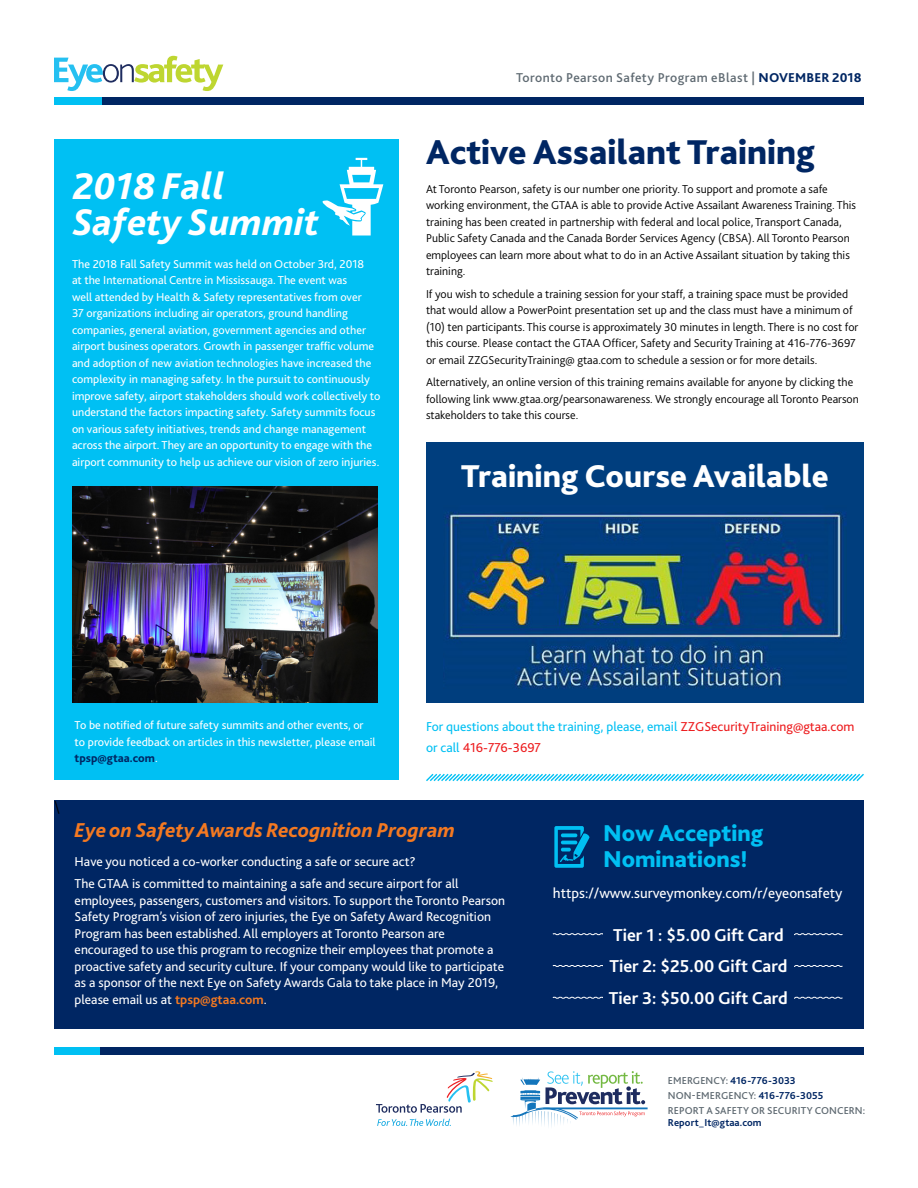
<style>
.page{position:relative;width:918px;height:1188px;background:#fff}
.page>*{position:absolute;margin:0;border:0;box-sizing:border-box;transform-origin:0 0}
.Seven_Steps_H1{font:italic 800 39px/36px "Bliss 2";color:#fff}
.Seven_Steps_H1-2{font:800 36px "Bliss 2";color:#002663}
.t1{font:800 33px "Bliss 2";color:#fff}
.Seven_Steps_H1-3{font:800 24px/25.5px "Bliss 2";color:#00c0f3}
.Seven_Steps_H1-4{font:italic 800 21px "Bliss 2";color:#f47921}
.Seven_Steps_H1-5{font:700 18px "Bliss 2";color:#fff}
.t2{font:18px "Minion Pro";color:#000}
.Seven_Steps_H1-6{font:15px "Bliss 2";color:#fff}
.Seven_Steps_H1-7{font:13.5px/16.5px "Bliss 2";color:#fff}
.Seven_Steps_H1-8{font:13.5px/21px "Bliss 2";color:#00c0f3}
.Intro_1{font:500 13.35px "Bliss 2";letter-spacing:.03em;color:#5f6a72}
.Seven_Steps_H1-9{font:300 12px/16.5px "Bliss 2";color:#000}
.Seven_Steps_H1-10{font:12px/16.5px "Bliss 2";color:#fff}
.Body{font:500 10.5px/15px "Bliss 2";letter-spacing:.01em;color:#5f6a72}
.Body-2{font:700 10.5px "Bliss 2";letter-spacing:.005em;color:#002663}
.s1{font-weight:800;color:#002663}
.s2{color:#ed1c1e}
.s3{font-weight:700;color:#f47921}
.s4{font-weight:700;color:#002663}
</style>
<div class="page">
<div style="left:54px;top:98px;width:741px;height:7px;background:#00c0f3"></div>
<div style="left:102px;top:98px;width:762px;height:7px;background:#002663"></div>
<svg style="left:54px;top:56px;width:169px;height:35px"></svg>
<div style="left:54px;top:140px;width:345px;height:640px;background:#00c0f3"></div>
<div style="left:54px;top:1047px;width:808px;height:7px;background:#00c0f3"></div>
<div style="left:100px;top:1047px;width:764px;height:7px;background:#002663"></div>
<img style="left:72px;top:486px;width:306px;height:217px">
<svg style="left:426px;top:773px;width:438px;height:9px"></svg>
<svg style="left:322px;top:158px;width:61px;height:78px"></svg>
<div style="left:426px;top:442px;width:438px;height:262px;background:#003e7e"></div>
<img style="left:445px;top:512px;width:402px;height:177px">
<svg style="left:376px;top:1071px;width:117px;height:42px"></svg>
<svg style="left:377px;top:1119px;width:74px;height:7px"></svg>
<svg style="left:511px;top:1071px;width:137px;height:56px"></svg>
<div style="left:54px;top:800px;width:810px;height:229px;background:#002663"></div>
<svg style="left:554px;top:826px;width:36px;height:42px"></svg>
<svg style="left:552px;top:996px;width:291px;height:3px"></svg>
<svg style="left:552px;top:933px;width:291px;height:2px"></svg>
<svg style="left:552px;top:965px;width:291px;height:2px"></svg>
<div style="left:603px;top:927px;width:191px;height:18px;background:#002663"></div>
<div style="left:603px;top:958px;width:191px;height:18px;background:#002663"></div>
<div style="left:603px;top:990px;width:191px;height:18px;background:#002663"></div>
<p class="Seven_Steps_H1" style="left:73px;top:167px;width:248px">2018 Fall<br>Safety Summit</p>
<p class="Seven_Steps_H1-10" style="left:72px;top:255px;width:310px">The 2018 Fall Safety Summit was held on October 3rd, 2018<br>at the International Centre in Mississauga. The event was<br>well attended by Health &amp; Safety representatives from over<br>37 organizations including air operators, ground handling companies, general aviation, government agencies and other airport business operators. Growth in passenger traffic volume and adoption of new aviation technologies have increased the complexity in managing safety. In the pursuit to continuously improve safety, airport stakeholders should work collectively to understand the factors impacting safety. Safety summits focus on various safety initiatives, trends and change management across the airport. They are an opportunity to engage with the airport community to help us achieve our vision of zero injuries.</p>
<p class="Intro_1" style="left:516px;top:69px;width:347px">Toronto Pearson Safety Program eBlast | <span class="s1">NOVEMBER 2018</span></p>
<p class="Seven_Steps_H1-2" style="left:426px;top:129px;width:390px">Active Assailant Training</p>
<p class="Seven_Steps_H1-9" style="left:426px;top:181px;width:432px">At Toronto Pearson, safety is our number one priority. To support and promote a safe working environment, the GTAA is able to provide Active Assailant Awareness Training. This training has been created in partnership with federal and local police, Transport Canada, Public Safety Canada and the Canada Border Services Agency (CBSA). All Toronto Pearson employees can learn more about what to do in an Active Assailant situation by taking this training.</p>
<p class="Seven_Steps_H1-9" style="left:426px;top:286px;width:434px">If you wish to schedule a training session for your staff, a training space must be provided that would allow a PowerPoint presentation set up and the class must have a minimum of (10) ten participants. This course is approximately 30 minutes in length. There is no cost for this course. Please contact the GTAA Officer, Safety and Security Training at 416‐776‐3697 or email ZZGSecurityTraining@ gtaa.com to schedule a session or for more details.</p>
<p class="Seven_Steps_H1-9" style="left:426px;top:374px;width:434px">Alternatively, an online version of this training remains available for anyone by clicking the following link www.gtaa.org/pearsonawareness. We strongly encourage all Toronto Pearson stakeholders to take this course.</p>
<p class="t1" style="left:461px;top:456px;width:369px">Training Course Available</p>
<p class="t2" style="left:54px;top:795px;width:7px">\</p>
<p class="Seven_Steps_H1-10" style="left:75px;top:717px;width:302px">To be notified of future safety summits and other events, or to provide feedback on articles in this newsletter, please email <span class="s1">tpsp@gtaa.com</span>.</p>
<p class="Seven_Steps_H1-8" style="left:426px;top:716px;width:430px">For questions about the training, please, email <span class="s2">ZZGSecurityTraining@gtaa.com </span>or call <span class="s2">416-776-3697</span></p>
<p class="Seven_Steps_H1-4" style="left:75px;top:817px;width:382px">Eye on Safety Awards Recognition Program</p>
<p class="Seven_Steps_H1-7" style="left:75px;top:853px;width:343px">Have you noticed a co-worker conducting a safe or secure act?</p>
<p class="Seven_Steps_H1-7" style="left:75px;top:875px;width:432px">The GTAA is committed to maintaining a safe and secure airport for all employees, passengers, customers and visitors. To support the Toronto Pearson Safety Program’s vision of zero injuries, the Eye on Safety Award Recognition Program has been established. All employers at Toronto Pearson are encouraged to use this program to recognize their employees that promote a proactive safety and security culture. If your company would like to participate as a sponsor of the next Eye on Safety Awards Gala to take place in May 2019, please email us at <span class="s3">tpsp@gtaa.com</span>.</p>
<p class="Seven_Steps_H1-3" style="left:603px;top:821px;width:162px">Now Accepting<br>Nominations!</p>
<p class="Seven_Steps_H1-6" style="left:553px;top:884px;width:291px">https://www.surveymonkey.com/r/eyeonsafety</p>
<p class="Seven_Steps_H1-5" style="left:613px;top:923px;width:172px">Tier 1 : $5.00 Gift Card</p>
<p class="Seven_Steps_H1-5" style="left:609px;top:955px;width:180px">Tier 2: $25.00 Gift Card</p>
<p class="Seven_Steps_H1-5" style="left:609px;top:986px;width:181px">Tier 3: $50.00 Gift Card</p>
<p class="Body" style="left:668px;top:1073px;width:199px">EMERGENCY: <span class="s4">416-776-3033<br></span>NON-EMERGENCY: <span class="s4">416-776-3055<br></span>REPORT A SAFETY OR SECURITY CONCERN:</p>
<p class="Body-2" style="left:668px;top:1116px;width:95px">Report_It@gtaa.com</p>
</div>
